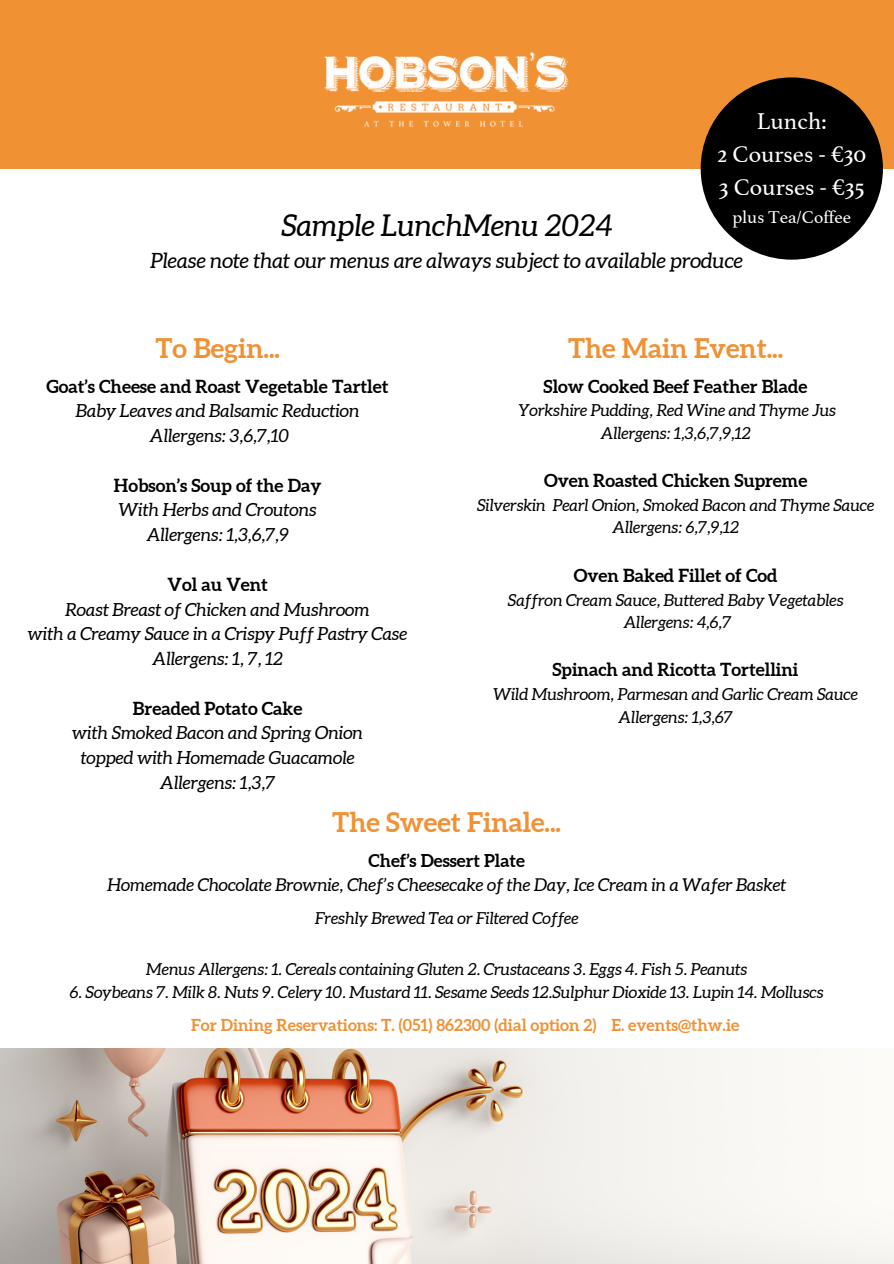
<style>
.page{position:relative;width:894px;height:1264px;background:#fff}
.page>*{position:absolute;margin:0;border:0;box-sizing:border-box;transform-origin:0 0}
.t1{font:italic 30px "Aleo";color:#000}
.t2{font:700 27px "Aleo";color:#f09134}
.t3{font:24px "Athelas";color:#fff}
.t4{font:italic 21px "Aleo";color:#000}
.t5{font:italic 18px "Aleo";color:#000}
.t6{font:700 18px "Aleo";color:#000}
.t7{font:18px "Athelas";color:#fff}
.t8{font:italic 17.7px "Aleo";color:#000}
.t9{font:700 17.7px "Aleo";color:#000}
.t10{font:italic 16.5px "Aleo";color:#000}
.t11{font:700 16.5px "Aleo";color:#f09134}
</style>
<div class="page">
<img style="left:0;top:1048px;width:893px;height:215px">
<div style="left:0;top:0;width:893px;height:168px;background:#f09134"></div>
<img style="left:324px;top:52px;width:245px;height:75px">
<div style="left:700px;top:77px;width:182px;height:183px;background:#000;border-radius:50%"></div>
<p class="t3" style="left:756px;top:108px;width:71px">Lunch:</p>
<p class="t3" style="left:717px;top:141px;width:151px">2 Courses - €30</p>
<p class="t3" style="left:718px;top:173px;width:147px">3 Courses - €35</p>
<p class="t7" style="left:732px;top:207px;width:120px">plus Tea/Coffee</p>
<p class="t1" style="left:281px;top:208px;width:332px">Sample LunchMenu 2024</p>
<p class="t4" style="left:150px;top:249px;width:594px">Please note that our menus are always subject to available produce</p>
<p class="t2" style="left:155px;top:332px;width:126px">To Begin...</p>
<p class="t6" style="left:47px;top:376px;width:343px">Goat’s Cheese and Roast Vegetable Tartlet</p>
<p class="t5" style="left:76px;top:401px;width:285px">Baby Leaves and Balsamic Reduction</p>
<p class="t5" style="left:150px;top:425px;width:141px">Allergens: 3,6,7,10</p>
<p class="t6" style="left:114px;top:475px;width:209px">Hobson’s Soup of the Day</p>
<p class="t5" style="left:119px;top:500px;width:199px">With Herbs and Croutons</p>
<p class="t5" style="left:147px;top:524px;width:143px">Allergens: 1,3,6,7,9</p>
<p class="t6" style="left:167px;top:574px;width:102px">Vol au Vent</p>
<p class="t5" style="left:66px;top:599px;width:305px">Roast Breast of Chicken and Mushroom</p>
<p class="t5" style="left:28px;top:623px;width:381px">with a Creamy Sauce in a Crispy Puff Pastry Case</p>
<p class="t5" style="left:153px;top:648px;width:132px">Allergens: 1, 7, 12</p>
<p class="t6" style="left:133px;top:697px;width:171px">Breaded Potato Cake</p>
<p class="t5" style="left:72px;top:722px;width:292px">with Smoked Bacon and Spring Onion</p>
<p class="t5" style="left:81px;top:747px;width:275px">topped with Homemade Guacamole</p>
<p class="t5" style="left:160px;top:772px;width:116px">Allergens: 1,3,7</p>
<p class="t2" style="left:568px;top:332px;width:216px">The Main Event...</p>
<p class="t6" style="left:543px;top:376px;width:265px">Slow Cooked Beef Feather Blade</p>
<p class="t10" style="left:518px;top:401px;width:318px">Yorkshire Pudding, Red Wine and Thyme Jus</p>
<p class="t10" style="left:600px;top:424px;width:151px">Allergens: 1,3,6,7,9,12</p>
<p class="t6" style="left:544px;top:470px;width:265px">Oven Roasted Chicken Supreme</p>
<p class="t10" style="left:477px;top:496px;width:398px">Silverskin Pearl Onion, Smoked Bacon and Thyme Sauce</p>
<p class="t10" style="left:612px;top:518px;width:128px">Allergens: 6,7,9,12</p>
<p class="t6" style="left:573px;top:565px;width:205px">Oven Baked Fillet of Cod</p>
<p class="t10" style="left:508px;top:590px;width:337px">Saffron Cream Sauce, Buttered Baby Vegetables</p>
<p class="t10" style="left:623px;top:613px;width:109px">Allergens: 4,6,7</p>
<p class="t6" style="left:552px;top:659px;width:247px">Spinach and Ricotta Tortellini</p>
<p class="t10" style="left:493px;top:685px;width:366px">Wild Mushroom, Parmesan and Garlic Cream Sauce</p>
<p class="t10" style="left:618px;top:707px;width:116px">Allergens: 1,3,67</p>
<p class="t2" style="left:332px;top:806px;width:230px">The Sweet Finale...</p>
<p class="t9" style="left:368px;top:850px;width:158px">Chef’s Dessert Plate</p>
<p class="t8" style="left:107px;top:874px;width:680px">Homemade Chocolate Brownie, Chef’s Cheesecake of the Day, Ice Cream in a Wafer Basket</p>
<p class="t10" style="left:315px;top:909px;width:265px">Freshly Brewed Tea or Filtered Coffee</p>
<p class="t10" style="left:146px;top:960px;width:602px">Menus Allergens: 1. Cereals containing Gluten 2. Crustaceans 3. Eggs 4. Fish 5. Peanuts</p>
<p class="t10" style="left:70px;top:982px;width:755px">6. Soybeans 7. Milk 8. Nuts 9. Celery 10. Mustard 11. Sesame Seeds 12.Sulphur Dioxide 13. Lupin 14. Molluscs</p>
<p class="t11" style="left:191px;top:1015px;width:549px">For Dining Reservations: T. (051) 862300 (dial option 2) E. events@thw.ie</p>
</div>
